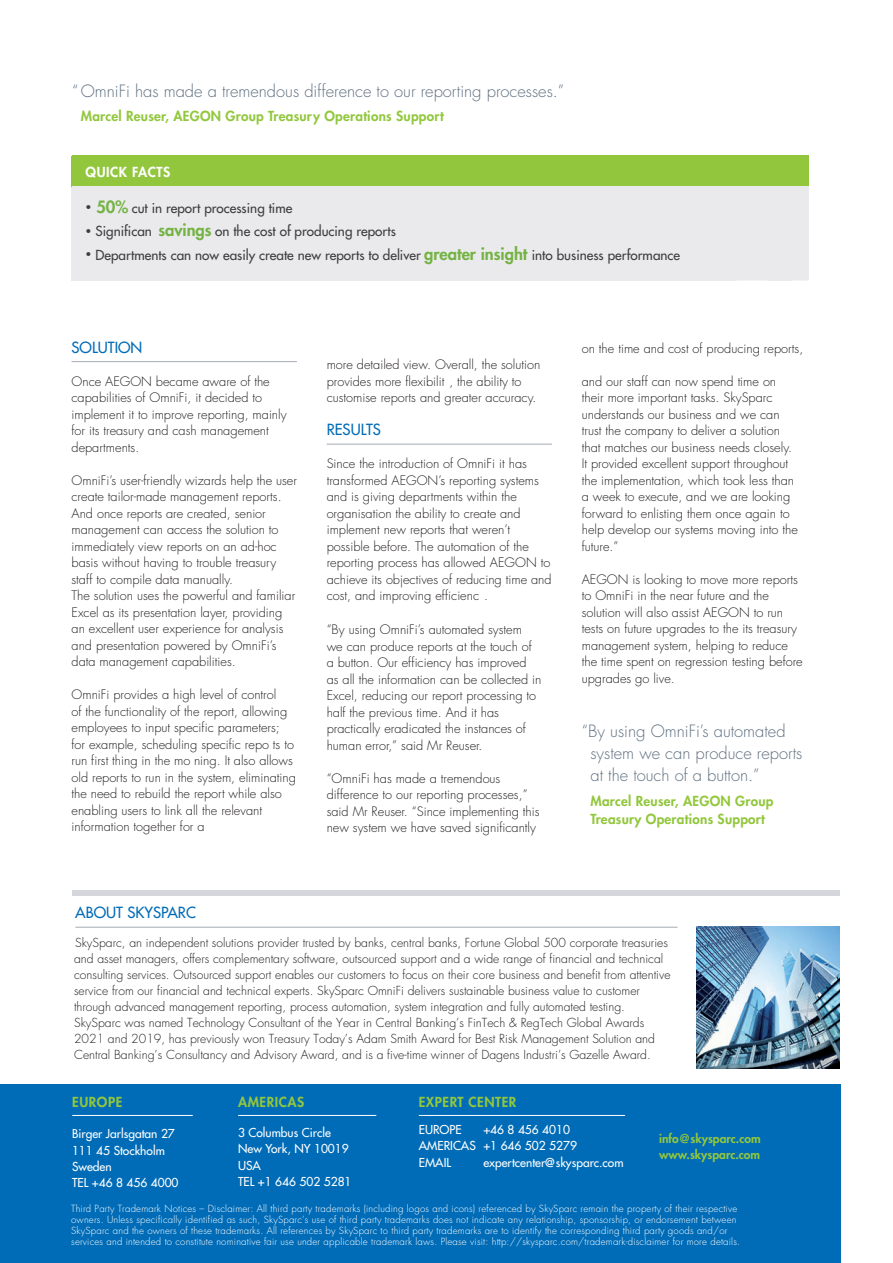
<style>
.page{position:relative;width:893px;height:1263px;background:#fff}
.page>*{position:absolute;margin:0;border:0;box-sizing:border-box;transform-origin:0 0}
.t1{font:300 16.5px/22px "Futura Std";color:#5f7081}
.t2{font:500 15px "Futura Std";color:#006cb7}
.t3{font:500 13.5px "Futura Std";color:#3e3e3f}
.t4{font:800 13.5px/18px "Futura Std";letter-spacing:.02em;color:#92c73d}
.t5{font:800 13.5px "Futura Std";letter-spacing:.04em;color:#92c73d}
.t6{font:800 13.5px "Futura Std";letter-spacing:.04em;color:#fff}
.t7{font:300 12.75px/16.5px "Futura Std";color:#231f20}
.t8{font:300 12.15px/15.9px "Futura Std";color:#231f20}
.t9{font:500 12px/16.5px "Futura Std";color:#fff}
.t10{font:800 12px/16.5px "Futura Std";color:#92c73d}
.t11{font:300 9.6px/11.1px "Futura Std";letter-spacing:.02em;color:#fff}
.s1{font-weight:800;font-size:10.5px}
.s2{font-weight:800;font-size:16.5px;color:#74b343}
</style>
<div class="page">
<svg style="left:736px;top:280px;width:32px;height:1px"></svg>
<svg style="left:781px;top:246px;width:28px;height:35px"></svg>
<div style="left:72px;top:171px;width:736px;height:109px;background:#eaeaed"></div>
<div style="left:72px;top:156px;width:736px;height:30px;background:#92c73d"></div>
<hr style="left:72px;top:361px;width:225px;height:1px;background:#a4a9b4">
<hr style="left:327px;top:444px;width:225px;height:1px;background:#a4a9b4">
<div style="left:72px;top:890px;width:767px;height:6px;background:#d5d7dd"></div>
<div style="left:0;top:1084px;width:840px;height:179px;background:#006cb7"></div>
<hr style="left:72px;top:1115px;width:121px;height:1px;background:#fff">
<hr style="left:238px;top:1115px;width:138px;height:1px;background:#fff">
<hr style="left:75px;top:927px;width:602px;height:1px;background:#a4a9b4">
<hr style="left:419px;top:1115px;width:206px;height:1px;background:#fff">
<img style="left:697px;top:927px;width:142px;height:141px">
<p class="t1" style="left:72px;top:80px;width:494px">“OmniFi has made a tremendous difference to our reporting processes.”</p>
<p class="t4" style="left:81px;top:107px;width:365px">Marcel Reuser, AEGON Group Treasury Operations Support</p>
<p class="t6" style="left:86px;top:163px;width:86px">QUICK FACTS</p>
<p class="t3" style="left:86px;top:199px;width:208px"><span class="s1">•</span> <span class="s2">50%</span> cut in report processing time</p>
<p class="t3" style="left:86px;top:223px;width:312px"><span class="s1">•</span> Significan <span class="s2">savings</span> on the cost of producing reports</p>
<p class="t3" style="left:86px;top:246px;width:596px"><span class="s1">•</span> Departments can now easily create new reports to deliver <span class="s2">greater insight</span> into business performance</p>
<p class="t2" style="left:72px;top:338px;width:72px">SOLUTION</p>
<p class="t7" style="left:72px;top:373px;width:217px">Once AEGON became aware of the capabilities of OmniFi, it decided to implement it to improve reporting, mainly for its treasury and cash management departments.</p>
<p class="t7" style="left:72px;top:472px;width:227px">OmniFi’s user-friendly wizards help the user create tailor-made management reports.<br>And once reports are created, senior management can access the solution to immediately view reports on an ad-hoc basis without having to trouble treasury staff to compile data manually.<br>The solution uses the powerful and familiar Excel as its presentation layer, providing an excellent user experience for analysis and presentation powered by OmniFi’s data management capabilities.</p>
<p class="t7" style="left:72px;top:687px;width:226px">OmniFi provides a high level of control<br>of the functionality of the report, allowing employees to input specific parameters; for example, scheduling specific repo ts to run first thing in the mo ning. It also allows old reports to run in the system, eliminating the need to rebuild the report while also enabling users to link all the relevant information together for a</p>
<p class="t7" style="left:327px;top:357px;width:215px">more detailed view. Overall, the solution provides more flexibilit , the ability to customise reports and greater accuracy.</p>
<p class="t2" style="left:327px;top:420px;width:56px">RESULTS</p>
<p class="t7" style="left:327px;top:456px;width:226px">Since the introduction of OmniFi it has transformed AEGON’s reporting systems and is giving departments within the organisation the ability to create and implement new reports that weren’t possible before. The automation of the reporting process has allowed AEGON to achieve its objectives of reducing time and cost, and improving efficienc .</p>
<p class="t7" style="left:327px;top:621px;width:216px">“By using OmniFi’s automated system<br>we can produce reports at the touch of a button. Our efficiency has improved as all the information can be collected in Excel, reducing our report processing to half the previous time. And it has practically eradicated the instances of human error,” said Mr Reuser.</p>
<p class="t7" style="left:327px;top:770px;width:214px">“OmniFi has made a tremendous difference to our reporting processes,” said Mr Reuser. “Since implementing this new system we have saved significantly</p>
<p class="t7" style="left:582px;top:340px;width:223px">on the time and cost of producing reports,</p>
<p class="t7" style="left:582px;top:373px;width:218px">and our staff can now spend time on their more important tasks. SkySparc understands our business and we can trust the company to deliver a solution that matches our business needs closely.<br>It provided excellent support throughout the implementation, which took less than a week to execute, and we are looking forward to enlisting them once again to help develop our systems moving into the future.”</p>
<p class="t7" style="left:582px;top:571px;width:222px">AEGON is looking to move more reports to OmniFi in the near future and the solution will also assist AEGON to run tests on future upgrades to the its treasury management system, helping to reduce the time spent on regression testing before upgrades go live.</p>
<p class="t1" style="left:590px;top:720px;width:213px;text-indent:-9px">“By using OmniFi’s automated system we can produce reports at the touch of a button.”</p>
<p class="t4" style="left:590px;top:792px;width:184px">Marcel Reuser, AEGON Group<br>Treasury Operations Support</p>
<p class="t2" style="left:75px;top:903px;width:122px">ABOUT SKYSPARC</p>
<p class="t8" style="left:74px;top:935px;width:598px">SkySparc, an independent solutions provider trusted by banks, central banks, Fortune Global 500 corporate treasuries and asset managers, offers complementary software, outsourced support and a wide range of financial and technical consulting services. Outsourced support enables our customers to focus on their core business and benefit from attentive service from our financial and technical experts. SkySparc OmniFi delivers sustainable business value to customer through advanced management reporting, process automation, system integration and fully automated testing.<br>SkySparc was named Technology Consultant of the Year in Central Banking’s FinTech &amp; RegTech Global Awards 2021 and 2019, has previously won Treasury Today’s Adam Smith Award for Best Risk Management Solution and Central Banking’s Consultancy and Advisory Award, and is a five-time winner of Dagens Industri’s Gazelle Award.</p>
<p class="t4" style="left:72px;top:1092px;width:52px">EUROPE</p>
<p class="t9" style="left:72px;top:1126px;width:108px">Birger Jarlsgatan 27<br>111 45 Stockholm<br>Sweden<br>TEL +46 8 456 4000</p>
<p class="t5" style="left:238px;top:1093px;width:68px">AMERICAS</p>
<p class="t5" style="left:419px;top:1093px;width:99px">EXPERT CENTER</p>
<p class="t9" style="left:419px;top:1121px;width:44px">EUROPE</p>
<p class="t9" style="left:419px;top:1121px;width:160px;text-indent:64px">+46 8 456 4010<br>AMERICAS +1 646 502 5279<br>EMAIL</p>
<p class="t9" style="left:238px;top:1124px;width:115px">3 Columbus Circle<br>New York, NY 10019<br>USA<br>TEL +1 646 502 5281</p>
<p class="t10" style="left:659px;top:1130px;width:103px">info@skysparc.com www.skysparc.com</p>
<p class="t9" style="left:483px;top:1154px;width:142px">expertcenter@skysparc.com</p>
<p class="t11" style="left:71px;top:1203px;width:670px">Third Party Trademark Notices – Disclaimer: All third party trademarks (including logos and icons) referenced by SkySparc remain the property of their respective owners. Unless specifically identified as such, SkySparc’s use of third party trademarks does not indicate any relationship, sponsorship, or endorsement between SkySparc and the owners of these trademarks. All references by SkySparc to third party trademarks are to identify the corresponding third party goods and/or services and intended to constitute nominative fair use under applicable trademark laws. Please visit: http://skysparc.com/trademark-disclaimer for more details.</p>
</div>
